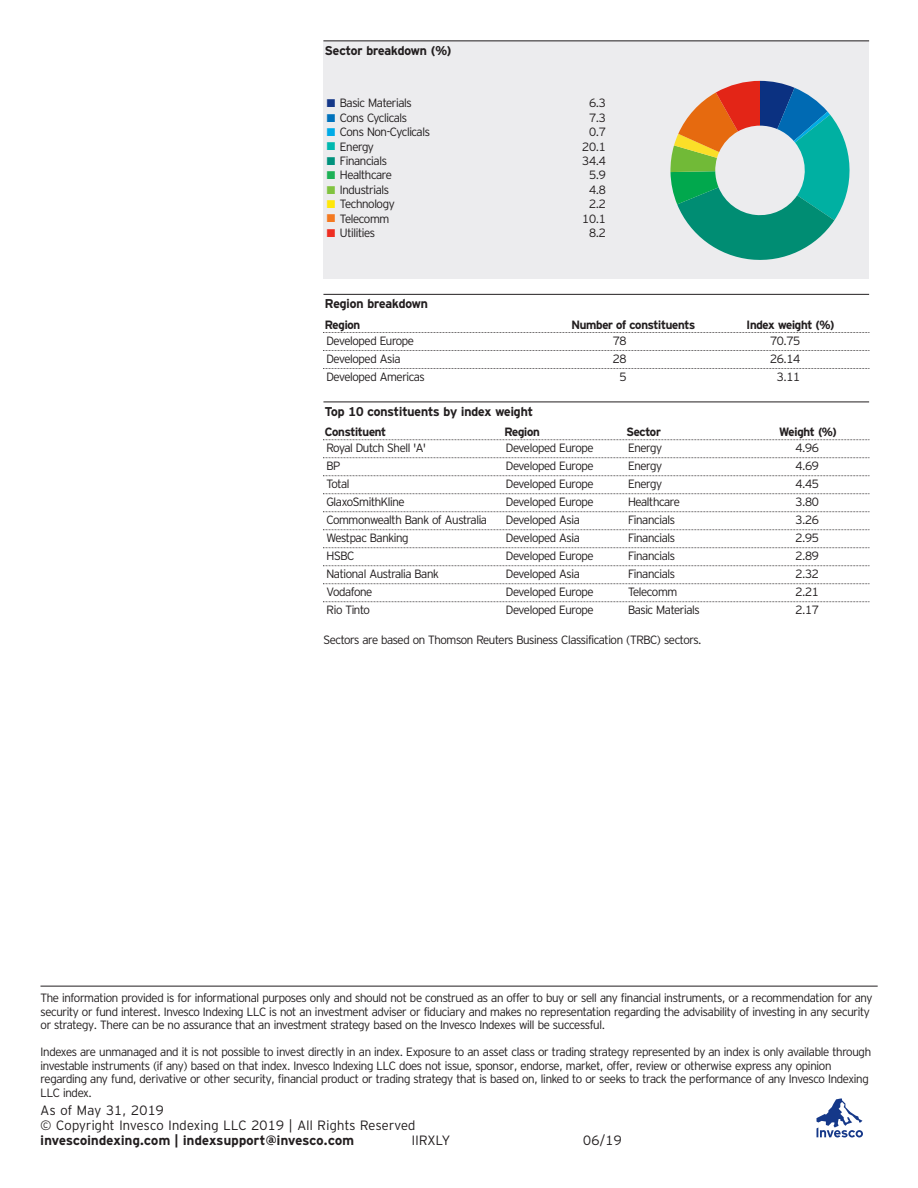
<style>
.page{position:relative;width:918px;height:1188px;background:#fff}
.page>*{position:absolute;margin:0;border:0;box-sizing:border-box;transform-origin:0 0}
.t1{font:300 13.5px/15px "Invesco Interstate";letter-spacing:.025em;color:#231f20}
.t2{font:700 13.5px "Invesco Interstate";letter-spacing:.025em;color:#231f20}
.t3{font:700 12.75px "Invesco Interstate";color:#231f20}
.t4{font:300 12px/13.5px "Invesco Interstate";letter-spacing:-.03em;color:#231f20}
.t5{font:700 12px "Invesco Interstate";letter-spacing:-.02em;color:#231f20}
.s1{color:#153889}
.s2{color:#0072bc}
.s3{color:#00abe7}
.s4{color:#00b8af}
.s5{color:#00927d}
.s6{color:#1db156}
.s7{color:#81c340}
.s8{color:#ffe709}
.s9{color:#f47921}
.s10{color:#ee2e22}
</style>
<div class="page">
<div style="left:323px;top:40px;width:546px;height:239px;background:#ececee"></div>
<hr style="left:40px;top:986px;width:838px;height:1px;background:#231f20">
<svg style="left:817px;top:1099px;width:46px;height:38px"></svg>
<hr style="left:323px;top:40px;width:546px;height:1px;background:#231f20">
<svg style="left:670px;top:81px;width:180px;height:179px"></svg>
<hr style="left:323px;top:294px;width:546px;height:1px;background:#231f20">
<svg style="left:323px;top:332px;width:547px;height:1px"></svg>
<svg style="left:323px;top:350px;width:547px;height:1px"></svg>
<svg style="left:323px;top:368px;width:547px;height:1px"></svg>
<hr style="left:323px;top:402px;width:546px;height:1px;background:#231f20">
<svg style="left:323px;top:439px;width:547px;height:1px"></svg>
<svg style="left:323px;top:457px;width:547px;height:1px"></svg>
<svg style="left:323px;top:475px;width:547px;height:1px"></svg>
<svg style="left:323px;top:493px;width:547px;height:1px"></svg>
<svg style="left:323px;top:511px;width:547px;height:1px"></svg>
<svg style="left:323px;top:529px;width:547px;height:1px"></svg>
<svg style="left:323px;top:547px;width:547px;height:1px"></svg>
<svg style="left:323px;top:565px;width:547px;height:1px"></svg>
<svg style="left:323px;top:583px;width:547px;height:1px"></svg>
<svg style="left:323px;top:601px;width:547px;height:1px"></svg>
<p class="t3" style="left:325px;top:46px;width:128px">Sector breakdown (%)</p>
<p class="t4" style="left:327px;top:98px;width:87px"><span class="s1">■</span> Basic Materials</p>
<p class="t4" style="left:589px;top:98px;width:18px">6.3</p>
<p class="t4" style="left:327px;top:112px;width:82px"><span class="s2">■</span> Cons Cyclicals</p>
<p class="t4" style="left:589px;top:112px;width:18px">7.3</p>
<p class="t4" style="left:327px;top:126px;width:105px"><span class="s3">■</span> Cons Non-Cyclicals</p>
<p class="t4" style="left:589px;top:126px;width:18px">0.7</p>
<p class="t4" style="left:327px;top:141px;width:49px"><span class="s4">■</span> Energy</p>
<p class="t4" style="left:582px;top:141px;width:25px">20.1</p>
<p class="t4" style="left:327px;top:155px;width:62px"><span class="s5">■</span> Financials</p>
<p class="t4" style="left:582px;top:155px;width:25px">34.4</p>
<p class="t4" style="left:327px;top:170px;width:67px"><span class="s6">■</span> Healthcare</p>
<p class="t4" style="left:589px;top:170px;width:18px">5.9</p>
<p class="t4" style="left:327px;top:184px;width:64px"><span class="s7">■</span> Industrials</p>
<p class="t4" style="left:589px;top:184px;width:18px">4.8</p>
<p class="t4" style="left:327px;top:198px;width:70px"><span class="s8">■</span> Technology</p>
<p class="t4" style="left:589px;top:198px;width:18px">2.2</p>
<p class="t4" style="left:327px;top:213px;width:64px"><span class="s9">■</span> Telecomm</p>
<p class="t4" style="left:582px;top:213px;width:25px">10.1</p>
<p class="t4" style="left:327px;top:227px;width:50px"><span class="s10">■</span> Utilities</p>
<p class="t4" style="left:589px;top:227px;width:18px">8.2</p>
<p class="t3" style="left:325px;top:299px;width:105px">Region breakdown</p>
<p class="t5" style="left:325px;top:320px;width:37px">Region</p>
<p class="t5" style="left:571px;top:320px;width:125px">Number of constituents</p>
<p class="t5" style="left:747px;top:320px;width:90px">Index weight (%)</p>
<p class="t4" style="left:326px;top:335px;width:89px">Developed Europe</p>
<p class="t4" style="left:613px;top:335px;width:15px">78</p>
<p class="t4" style="left:770px;top:335px;width:32px">70.75</p>
<p class="t4" style="left:326px;top:353px;width:75px">Developed Asia</p>
<p class="t4" style="left:613px;top:353px;width:15px">28</p>
<p class="t4" style="left:770px;top:353px;width:32px">26.14</p>
<p class="t4" style="left:326px;top:371px;width:100px">Developed Americas</p>
<p class="t4" style="left:620px;top:371px;width:9px">5</p>
<p class="t4" style="left:777px;top:371px;width:25px">3.11</p>
<p class="t3" style="left:325px;top:407px;width:209px">Top 10 constituents by index weight</p>
<p class="t5" style="left:325px;top:427px;width:63px">Constituent</p>
<p class="t5" style="left:504px;top:427px;width:37px">Region</p>
<p class="t5" style="left:627px;top:427px;width:36px">Sector</p>
<p class="t5" style="left:779px;top:427px;width:59px">Weight (%)</p>
<p class="t4" style="left:326px;top:443px;width:101px">Royal Dutch Shell 'A'</p>
<p class="t4" style="left:506px;top:443px;width:89px">Developed Europe</p>
<p class="t4" style="left:628px;top:443px;width:36px">Energy</p>
<p class="t4" style="left:795px;top:443px;width:25px">4.96</p>
<p class="t4" style="left:326px;top:461px;width:15px">BP</p>
<p class="t4" style="left:506px;top:461px;width:89px">Developed Europe</p>
<p class="t4" style="left:628px;top:461px;width:36px">Energy</p>
<p class="t4" style="left:795px;top:461px;width:25px">4.69</p>
<p class="t4" style="left:326px;top:479px;width:25px">Total</p>
<p class="t4" style="left:506px;top:479px;width:89px">Developed Europe</p>
<p class="t4" style="left:628px;top:479px;width:36px">Energy</p>
<p class="t4" style="left:795px;top:479px;width:25px">4.45</p>
<p class="t4" style="left:326px;top:497px;width:80px">GlaxoSmithKline</p>
<p class="t4" style="left:506px;top:497px;width:89px">Developed Europe</p>
<p class="t4" style="left:628px;top:497px;width:53px">Healthcare</p>
<p class="t4" style="left:795px;top:497px;width:25px">3.80</p>
<p class="t4" style="left:326px;top:515px;width:162px">Commonwealth Bank of Australia</p>
<p class="t4" style="left:506px;top:515px;width:75px">Developed Asia</p>
<p class="t4" style="left:628px;top:515px;width:48px">Financials</p>
<p class="t4" style="left:795px;top:515px;width:25px">3.26</p>
<p class="t4" style="left:326px;top:533px;width:84px">Westpac Banking</p>
<p class="t4" style="left:506px;top:533px;width:75px">Developed Asia</p>
<p class="t4" style="left:628px;top:533px;width:48px">Financials</p>
<p class="t4" style="left:795px;top:533px;width:25px">2.95</p>
<p class="t4" style="left:326px;top:551px;width:29px">HSBC</p>
<p class="t4" style="left:506px;top:551px;width:89px">Developed Europe</p>
<p class="t4" style="left:628px;top:551px;width:48px">Financials</p>
<p class="t4" style="left:795px;top:551px;width:25px">2.89</p>
<p class="t4" style="left:326px;top:569px;width:114px">National Australia Bank</p>
<p class="t4" style="left:506px;top:569px;width:75px">Developed Asia</p>
<p class="t4" style="left:628px;top:569px;width:48px">Financials</p>
<p class="t4" style="left:795px;top:569px;width:25px">2.32</p>
<p class="t4" style="left:326px;top:587px;width:47px">Vodafone</p>
<p class="t4" style="left:506px;top:587px;width:89px">Developed Europe</p>
<p class="t4" style="left:628px;top:587px;width:51px">Telecomm</p>
<p class="t4" style="left:795px;top:587px;width:25px">2.21</p>
<p class="t4" style="left:326px;top:605px;width:45px">Rio Tinto</p>
<p class="t4" style="left:506px;top:605px;width:89px">Developed Europe</p>
<p class="t4" style="left:628px;top:605px;width:73px">Basic Materials</p>
<p class="t4" style="left:795px;top:605px;width:25px">2.17</p>
<p class="t4" style="left:323px;top:635px;width:380px">Sectors are based on Thomson Reuters Business Classification (TRBC) sectors.</p>
<p class="t4" style="left:40px;top:993px;width:833px">The information provided is for informational purposes only and should not be construed as an offer to buy or sell any financial instruments, or a recommendation for any security or fund interest. Invesco Indexing LLC is not an investment adviser or fiduciary and makes no representation regarding the advisability of investing in any security or strategy. There can be no assurance that an investment strategy based on the Invesco Indexes will be successful.</p>
<p class="t4" style="left:41px;top:1047px;width:832px">Indexes are unmanaged and it is not possible to invest directly in an index. Exposure to an asset class or trading strategy represented by an index is only available through investable instruments (if any) based on that index. Invesco Indexing LLC does not issue, sponsor, endorse, market, offer, review or otherwise express any opinion regarding any fund, derivative or other security, financial product or trading strategy that is based on, linked to or seeks to track the performance of any Invesco Indexing LLC index.</p>
<p class="t1" style="left:41px;top:1104px;width:376px">As of May 31, 2019<br>© Copyright Invesco Indexing LLC 2019 | All Rights Reserved</p>
<p class="t2" style="left:41px;top:1135px;width:315px">invescoindexing.com | indexsupport@invesco.com</p>
<p class="t1" style="left:412px;top:1134px;width:40px">IIRXLY</p>
<p class="t1" style="left:583px;top:1134px;width:40px">06/19</p>
</div>
